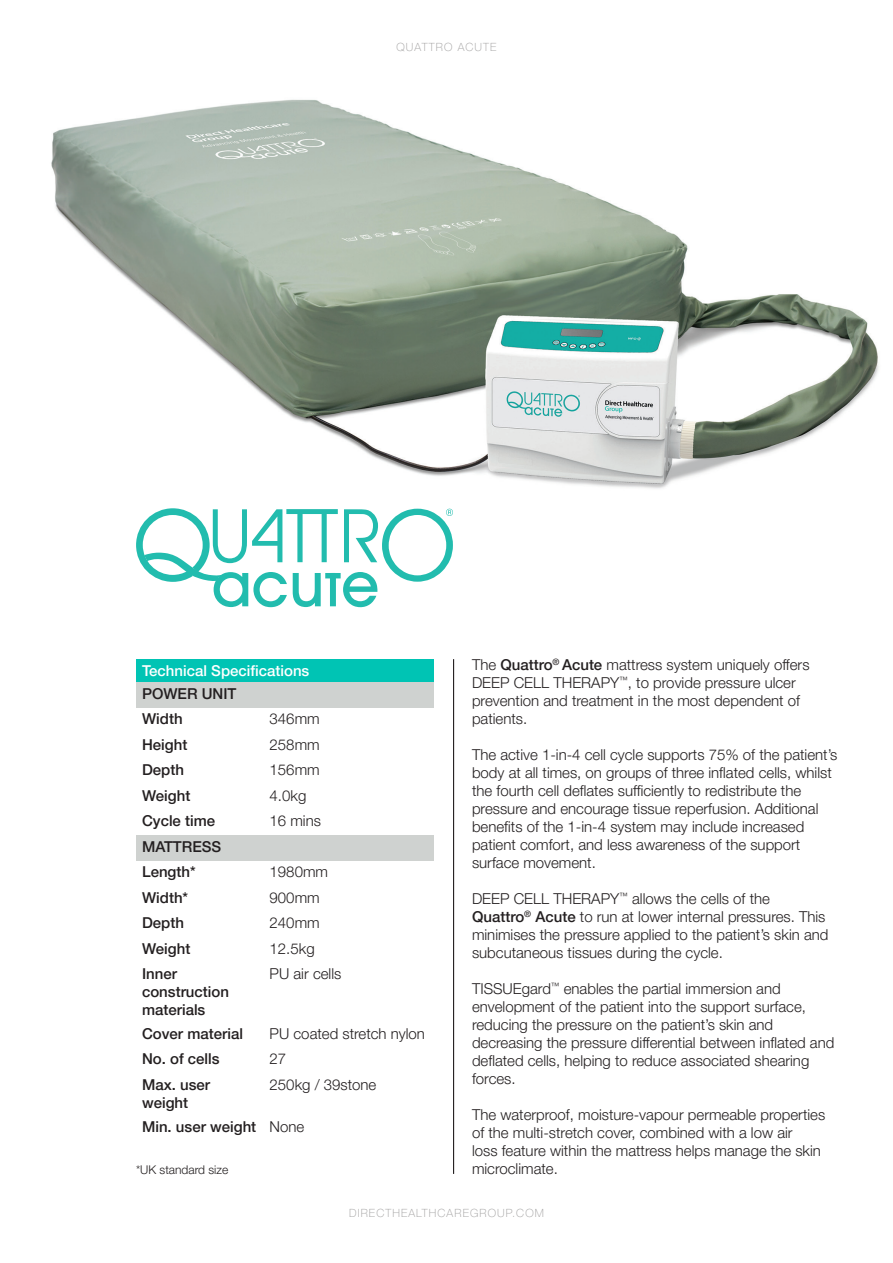
<style>
.page{position:relative;width:893px;height:1263px;background:#fff}
.page>*{position:absolute;margin:0;border:0;box-sizing:border-box;transform-origin:0 0}
.t1{font:300 15px/18px "Helvetica Neue LT Pro";color:#231f20}
.t2{font:500 15px/18px "Helvetica Neue LT Pro";color:#231f20}
.t3{font:500 15px "Helvetica Neue LT Pro";color:#fff}
.t4{font:300 12px "Helvetica Neue LT Pro";color:#231f20}
.t5{font:100 11.25px "Helvetica Neue LT Pro";letter-spacing:.1em;color:#9d9c9c}
.s1{font-weight:500}
</style>
<div class="page">
<img style="left:51px;top:99px;width:828px;height:390px">
<hr style="left:453px;top:659px;width:1px;height:515px;background:#231f20">
<div style="left:136px;top:659px;width:298px;height:23px;background:#00c4b4"></div>
<div style="left:136px;top:682px;width:298px;height:25px;background:#cfd2d0"></div>
<div style="left:136px;top:835px;width:298px;height:25px;background:#cfd2d0"></div>
<svg style="left:136px;top:508px;width:317px;height:99px"></svg>
<p class="t5" style="left:396px;top:41px;width:102px">QUATTRO ACUTE</p>
<p class="t3" style="left:142px;top:661px;width:169px">Technical Specifications</p>
<p class="t2" style="left:142px;top:684px;width:96px">POWER UNIT</p>
<p class="t2" style="left:142px;top:709px;width:42px">Width</p>
<p class="t1" style="left:270px;top:709px;width:52px">346mm</p>
<p class="t2" style="left:142px;top:735px;width:47px">Height</p>
<p class="t1" style="left:270px;top:735px;width:52px">258mm</p>
<p class="t2" style="left:142px;top:761px;width:43px">Depth</p>
<p class="t1" style="left:270px;top:760px;width:52px">156mm</p>
<p class="t2" style="left:142px;top:786px;width:50px">Weight</p>
<p class="t1" style="left:270px;top:786px;width:38px">4.0kg</p>
<p class="t2" style="left:142px;top:812px;width:75px">Cycle time</p>
<p class="t1" style="left:270px;top:811px;width:53px">16 mins</p>
<p class="t2" style="left:142px;top:837px;width:81px">MATTRESS</p>
<p class="t2" style="left:142px;top:863px;width:55px">Length*</p>
<p class="t1" style="left:270px;top:862px;width:60px">1980mm</p>
<p class="t2" style="left:142px;top:888px;width:48px">Width*</p>
<p class="t1" style="left:270px;top:888px;width:52px">900mm</p>
<p class="t2" style="left:142px;top:914px;width:43px">Depth</p>
<p class="t1" style="left:270px;top:913px;width:52px">240mm</p>
<p class="t2" style="left:142px;top:939px;width:50px">Weight</p>
<p class="t1" style="left:270px;top:939px;width:47px">12.5kg</p>
<p class="t2" style="left:142px;top:965px;width:88px">Inner construction materials</p>
<p class="t1" style="left:270px;top:964px;width:73px">PU air cells</p>
<p class="t2" style="left:142px;top:1024px;width:102px">Cover material</p>
<p class="t1" style="left:270px;top:1024px;width:157px">PU coated stretch nylon</p>
<p class="t2" style="left:142px;top:1050px;width:79px">No. of cells</p>
<p class="t1" style="left:270px;top:1049px;width:18px">27</p>
<p class="t2" style="left:142px;top:1075px;width:70px">Max. user weight</p>
<p class="t1" style="left:270px;top:1075px;width:108px">250kg / 39stone</p>
<p class="t2" style="left:142px;top:1118px;width:116px">Min. user weight</p>
<p class="t1" style="left:270px;top:1118px;width:36px">None</p>
<p class="t4" style="left:136px;top:1162px;width:94px">*UK standard size</p>
<p class="t1" style="left:472px;top:655px;width:339px">The <span class="s1">Quattro</span><sup>®</sup> <span class="s1">Acute</span> mattress system uniquely offers DEEP CELL THERAPY<sup>™</sup>, to provide pressure ulcer prevention and treatment in the most dependent of patients.</p>
<p class="t1" style="left:472px;top:745px;width:367px">The active 1-in-4 cell cycle supports 75% of the patient’s body at all times, on groups of three inflated cells, whilst the fourth cell deflates sufficiently to redistribute the pressure and encourage tissue reperfusion. Additional benefits of the 1-in-4 system may include increased patient comfort, and less awareness of the support surface movement.</p>
<p class="t1" style="left:472px;top:889px;width:358px">DEEP CELL THERAPY<sup>™</sup> allows the cells of the <span class="s1">Quattro</span><sup>®</sup> <span class="s1">Acute</span> to run at lower internal pressures. This minimises the pressure applied to the patient’s skin and subcutaneous tissues during the cycle.</p>
<p class="t1" style="left:472px;top:979px;width:364px">TISSUEgard<sup>™</sup> enables the partial immersion and envelopment of the patient into the support surface, reducing the pressure on the patient’s skin and decreasing the pressure differential between inflated and deflated cells, helping to reduce associated shearing forces.</p>
<p class="t1" style="left:472px;top:1105px;width:355px">The waterproof, moisture-vapour permeable properties of the multi-stretch cover, combined with a low air<br>loss feature within the mattress helps manage the skin microclimate.</p>
<p class="t5" style="left:349px;top:1206px;width:196px">DIRECTHEALTHCAREGROUP.COM</p>
</div>
